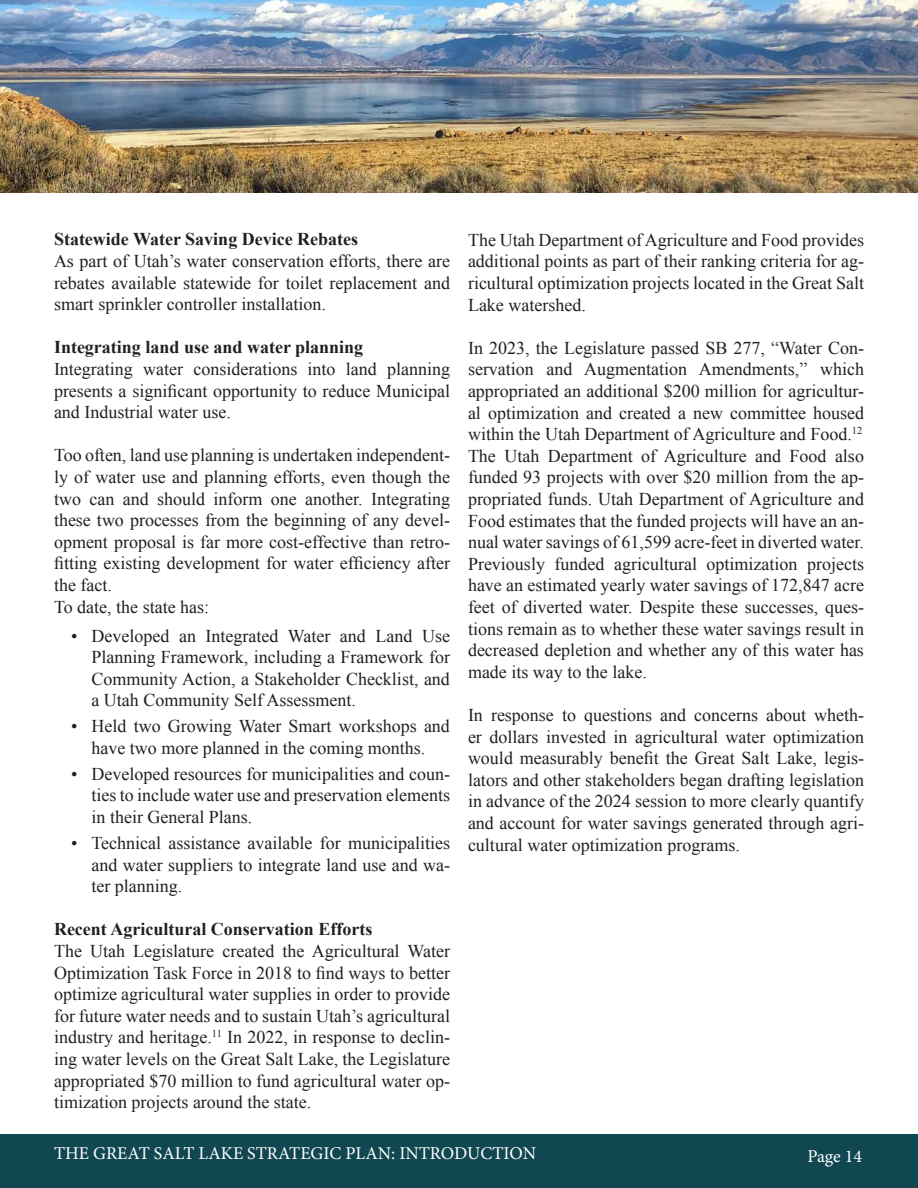
<style>
.page{position:relative;width:918px;height:1188px;background:#fff}
.page>*{position:absolute;margin:0;border:0;box-sizing:border-box;transform-origin:0 0}
.Body{font:18px/21.6px "Times New Roman";color:#231f20;text-align:justify}
.Body-2{font:700 18px "Times New Roman";color:#231f20}
.t1{font:18px "Minion Pro";color:#fff}
</style>
<div class="page">
<div style="left:0;top:1134px;width:918px;height:54px;background:#114751"></div>
<img style="left:0;top:0;width:918px;height:192px">
<p class="Body-2" style="left:54px;top:227px;width:306px">Statewide Water Saving Device Rebates</p>
<p class="Body" style="left:54px;top:250px;width:398px">As part of Utah’s water conservation efforts, there are rebates available statewide for toilet replacement and smart sprinkler controller installation.</p>
<p class="Body-2" style="left:54px;top:335px;width:311px">Integrating land use and water planning</p>
<p class="Body" style="left:54px;top:358px;width:398px">Integrating water considerations into land planning presents a significant opportunity to reduce Municipal and Industrial water use.</p>
<p class="Body" style="left:54px;top:444px;width:398px">Too often, land use planning is undertaken independent&shy;ly of water use and planning efforts, even though the two can and should inform one another. Integrating these two processes from the beginning of any devel&shy;opment proposal is far more cost-effective than retro&shy;fitting existing development for water efficiency after the fact.</p>
<p class="Body" style="left:54px;top:596px;width:157px">To date, the state has:</p>
<p class="Body" style="left:92px;top:624px;width:360px;text-indent:-20px">• Developed an Integrated Water and Land Use Planning Framework, including a Framework for Community Action, a Stakeholder Checklist, and a Utah Community Self Assessment.</p>
<p class="Body" style="left:71px;top:715px;width:380px;text-align:center">• Held two Growing Water Smart workshops and have two more planned in the coming months.</p>
<p class="Body" style="left:92px;top:763px;width:360px;text-indent:-20px">• Developed resources for municipalities and coun&shy;ties to include water use and preservation elements in their General Plans.</p>
<p class="Body" style="left:92px;top:832px;width:360px;text-indent:-20px">• Technical assistance available for municipalities and water suppliers to integrate land use and wa&shy;ter planning.</p>
<p class="Body-2" style="left:54px;top:917px;width:320px">Recent Agricultural Conservation Efforts</p>
<p class="Body" style="left:54px;top:940px;width:398px">The Utah Legislature created the Agricultural Water Optimization Task Force in 2018 to find ways to better optimize agricultural water supplies in order to provide for future water needs and to sustain Utah’s agricultural industry and heritage.<sup>11</sup> In 2022, in response to declin&shy;ing water levels on the Great Salt Lake, the Legislature appropriated $70 million to fund agricultural water op&shy;timization projects around the state.</p>
<p class="Body" style="left:468px;top:229px;width:398px">The Utah Department of Agriculture and Food provides additional points as part of their ranking criteria for ag&shy;ricultural optimization projects located in the Great Salt Lake watershed.</p>
<p class="Body" style="left:468px;top:337px;width:398px">In 2023, the Legislature passed SB 277, “Water Con&shy;servation and Augmentation Amendments,” which appropriated an additional $200 million for agricultur&shy;al optimization and created a new committee housed within the Utah Department of Agriculture and Food.<sup>12</sup></p>
<p class="Body" style="left:468px;top:445px;width:398px">The Utah Department of Agriculture and Food also funded 93 projects with over $20 million from the ap&shy;propriated funds. Utah Department of Agriculture and Food estimates that the funded projects will have an an&shy;nual water savings of 61,599 acre-feet in diverted water.<br>Previously funded agricultural optimization projects have an estimated yearly water savings of 172,847 acre feet of diverted water. Despite these successes, ques&shy;tions remain as to whether these water savings result in decreased depletion and whether any of this water has made its way to the lake.</p>
<p class="Body" style="left:468px;top:704px;width:398px">In response to questions and concerns about wheth&shy;er dollars invested in agricultural water optimization would measurably benefit the Great Salt Lake, legis&shy;lators and other stakeholders began drafting legislation in advance of the 2024 session to more clearly quantify and account for water savings generated through agri&shy;cultural water optimization programs.</p>
<p class="t1" style="left:54px;top:1141px;width:484px">THE GREAT SALT LAKE STRATEGIC PLAN: INTRODUCTION</p>
<p class="t1" style="left:807px;top:1144px;width:56px">Page 14</p>
</div>
